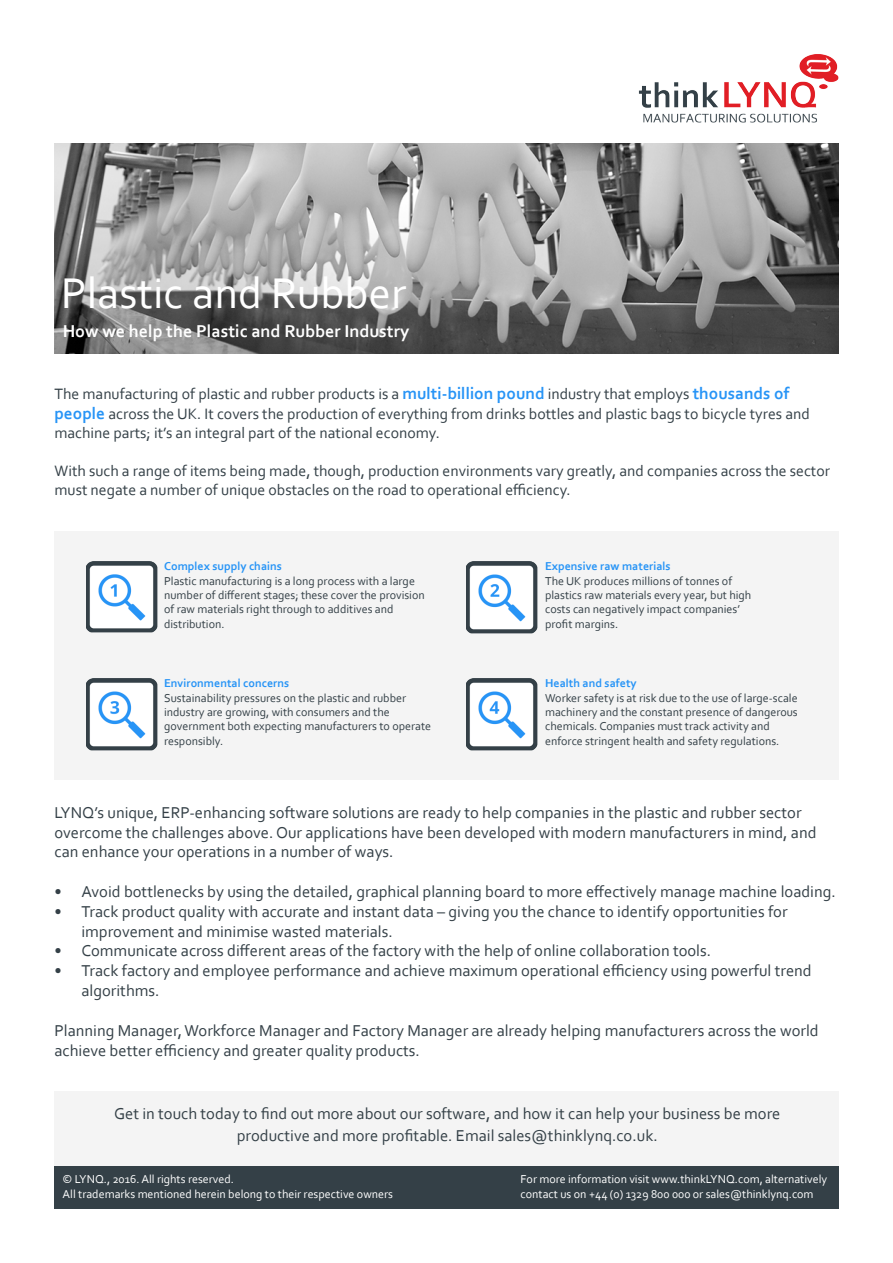
<style>
.page{position:relative;width:893px;height:1263px;background:#fff}
.page>*{position:absolute;margin:0;border:0;box-sizing:border-box;transform-origin:0 0}
.t1{font:45px "Corbel";color:#fff}
.Intro_Text{font:700 18px "Corbel";color:#fff}
.t2{font:16.5px/19.8px "Corbel";color:#344047}
.t3{font:15.75px/20.7px "Corbel";color:#344047}
.t4{font:12px/14.4px "Corbel";color:#344047}
.Footnote{font:12px "Corbel";color:#fff}
.t5{font:700 12px "Corbel";color:#2794f6}
.s1{font-weight:700;font-size:17.25px;color:#2794f6}
</style>
<div class="page">
<div style="left:54px;top:532px;width:785px;height:248px;background:#f4f4f4"></div>
<img style="left:638px;top:54px;width:201px;height:69px">
<img style="left:54px;top:143px;width:785px;height:210px">
<img style="left:86px;top:561px;width:72px;height:72px">
<img style="left:466px;top:561px;width:72px;height:72px">
<img style="left:86px;top:678px;width:72px;height:72px">
<img style="left:466px;top:678px;width:72px;height:72px">
<div style="left:54px;top:1165px;width:785px;height:44px;background:#344047"></div>
<div style="left:54px;top:1091px;width:785px;height:74px;background:#f4f4f4"></div>
<p class="t1" style="left:61px;top:265px;width:347px">Plastic and Rubber</p>
<p class="Intro_Text" style="left:63px;top:320px;width:348px">How we help the Plastic and Rubber Industry</p>
<p class="t3" style="left:54px;top:383px;width:757px">The manufacturing of plastic and rubber products is a <span class="s1">multi-billion pound</span> industry that employs <span class="s1">thousands of people</span> across the UK. It covers the production of everything from drinks bottles and plastic bags to bicycle tyres and</p>
<p class="t3" style="left:54px;top:422px;width:387px">machine parts; it’s an integral part of the national economy.</p>
<p class="t3" style="left:54px;top:461px;width:777px;line-height:18.9px">With such a range of items being made, though, production environments vary greatly, and companies across the sector must negate a number of unique obstacles on the road to operational efficiency.</p>
<p class="t5" style="left:164px;top:559px;width:119px">Complex supply chains</p>
<p class="t4" style="left:164px;top:573px;width:262px">Plastic manufacturing is a long process with a large number of different stages; these cover the provision of raw materials right through to additives and distribution.</p>
<p class="t5" style="left:164px;top:676px;width:127px">Environmental concerns</p>
<p class="t4" style="left:164px;top:690px;width:269px">Sustainability pressures on the plastic and rubber industry are growing, with consumers and the government both expecting manufacturers to operate responsibly.</p>
<p class="t5" style="left:545px;top:559px;width:127px">Expensive raw materials</p>
<p class="t4" style="left:545px;top:573px;width:208px">The UK produces millions of tonnes of plastics raw materials every year, but high costs can negatively impact companies’ profit margins.</p>
<p class="t5" style="left:545px;top:676px;width:93px">Health and safety</p>
<p class="t4" style="left:545px;top:690px;width:254px">Worker safety is at risk due to the use of large-scale machinery and the constant presence of dangerous chemicals. Companies must track activity and enforce stringent health and safety regulations.</p>
<p class="t2" style="left:54px;top:802px;width:764px">LYNQ’s unique, ERP-enhancing software solutions are ready to help companies in the plastic and rubber sector overcome the challenges above. Our applications have been developed with modern manufacturers in mind, and can enhance your operations in a number of ways.</p>
<p class="t2" style="left:54px;top:881px;width:783px">• Avoid bottlenecks by using the detailed, graphical planning board to more effectively manage machine loading.</p>
<p class="t2" style="left:81px;top:901px;width:708px;text-indent:-27px">• Track product quality with accurate and instant data – giving you the chance to identify opportunities for improvement and minimise wasted materials.</p>
<p class="t2" style="left:54px;top:941px;width:658px">• Communicate across different areas of the factory with the help of online collaboration tools.</p>
<p class="t2" style="left:81px;top:960px;width:732px;text-indent:-27px">• Track factory and employee performance and achieve maximum operational efficiency using powerful trend algorithms.</p>
<p class="t2" style="left:54px;top:1020px;width:766px">Planning Manager, Workforce Manager and Factory Manager are already helping manufacturers across the world achieve better efficiency and greater quality products.</p>
<p class="t2" style="left:114px;top:1103px;width:668px;line-height:21.6px;text-align:center">Get in touch today to find out more about our software, and how it can help your business be more productive and more profitable. Email sales@thinklynq.co.uk.</p>
<p class="Footnote" style="left:63px;top:1172px;width:173px">© LYNQ., 2016. All rights reserved.</p>
<p class="Footnote" style="left:63px;top:1186px;width:332px">All trademarks mentioned herein belong to their respective owners</p>
<p class="Footnote" style="left:521px;top:1172px;width:308px">For more information visit www.thinkLYNQ.com, alternatively</p>
<p class="Footnote" style="left:521px;top:1186px;width:295px">contact us on +44 (0) 1329 800 000 or sales@thinklynq.com</p>
</div>
